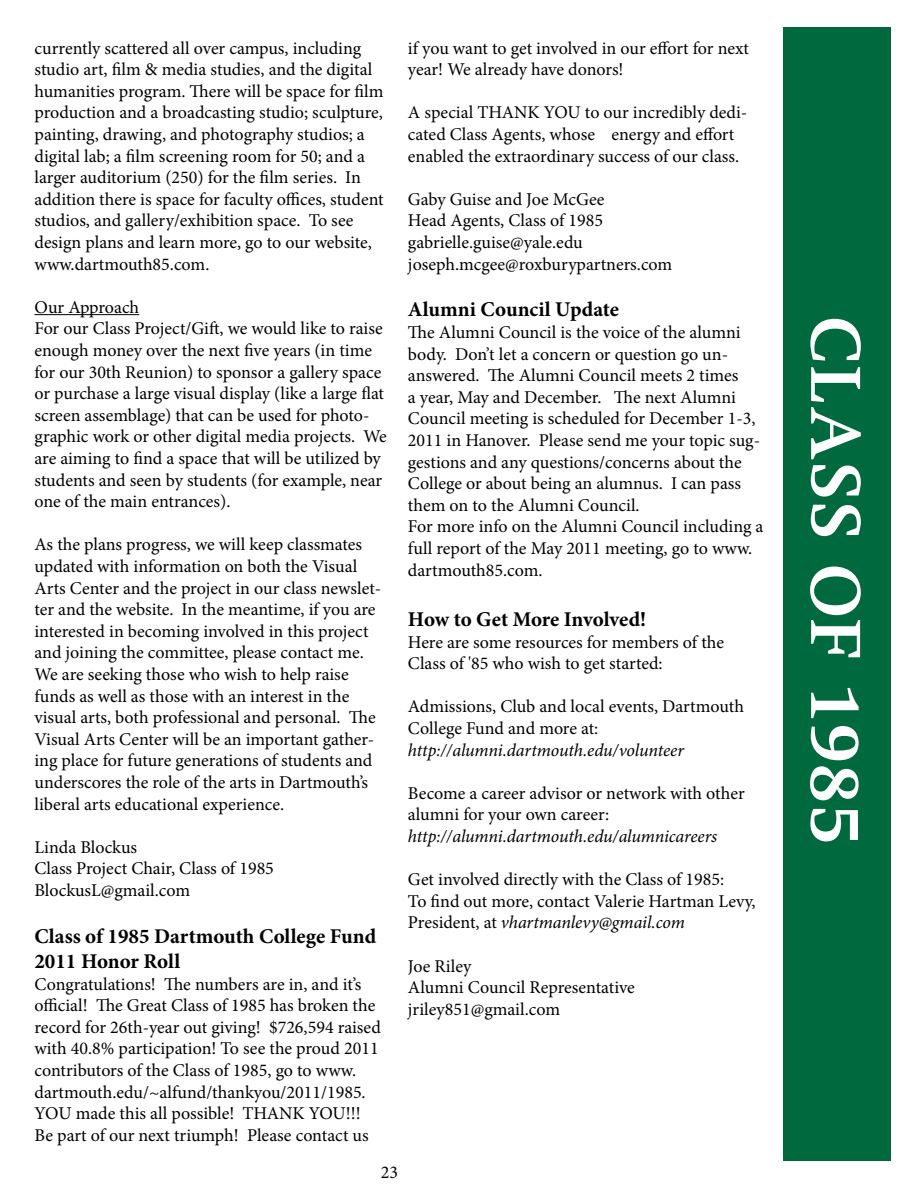
<style>
.page{position:relative;width:918px;height:1188px;background:#fff}
.page>*{position:absolute;margin:0;border:0;box-sizing:border-box;transform-origin:0 0}
.t1{font:700 72px "Swift LT Std";letter-spacing:.03em;color:#fff}
.t2{font:700 21px/25.2px "Minion Pro";color:#000}
.t3{font:18px/21.6px "Minion Pro";color:#000}
.t4{font:italic 18px "Minion Pro";letter-spacing:-.01em;color:#000}
.s1{font-style:italic}
</style>
<div class="page">
<div style="left:783px;top:27px;width:108px;height:1134px;background:#006a3e"></div>
<hr style="left:34px;top:314px;width:105px;height:1px;background:#000">
<p class="t3" style="left:34px;top:37px;width:351px">currently scattered all over campus, including studio art, film &amp; media studies, and the digital humanities program. There will be space for film production and a broadcasting studio; sculpture, painting, drawing, and photography studios; a digital lab; a film screening room for 50; and a larger auditorium (250) for the film series. In addition there is space for faculty offices, student studios, and gallery/exhibition space. To see design plans and learn more, go to our website, www.dartmouth85.com.</p>
<p class="t3" style="left:34px;top:296px;width:354px">Our Approach<br>For our Class Project/Gift, we would like to raise enough money over the next five years (in time for our 30th Reunion) to sponsor a gallery space or purchase a large visual display (like a large flat screen assemblage) that can be used for photo&shy;graphic work or other digital media projects. We are aiming to find a space that will be utilized by students and seen by students (for example, near one of the main entrances).</p>
<p class="t3" style="left:34px;top:534px;width:348px">As the plans progress, we will keep classmates updated with information on both the Visual Arts Center and the project in our class newslet&shy;ter and the website. In the meantime, if you are interested in becoming involved in this project and joining the committee, please contact me.<br>We are seeking those who wish to help raise funds as well as those with an interest in the visual arts, both professional and personal. The Visual Arts Center will be an important gather&shy;ing place for future generations of students and underscores the role of the arts in Dartmouth’s liberal arts educational experience.</p>
<p class="t3" style="left:34px;top:836px;width:241px">Linda Blockus<br>Class Project Chair, Class of 1985<br>BlockusL@gmail.com</p>
<p class="t2" style="left:34px;top:923px;width:343px">Class of 1985 Dartmouth College Fund<br>2011 Honor Roll</p>
<p class="t3" style="left:34px;top:973px;width:348px">Congratulations! The numbers are in, and it’s official! The Great Class of 1985 has broken the record for 26th-year out giving! $726,594 raised with 40.8% participation! To see the proud 2011 contributors of the Class of 1985, go to www. dartmouth.edu/~alfund/thankyou/2011/1985.<br>YOU made this all possible! THANK YOU!!!<br>Be part of our next triumph! Please contact us</p>
<p class="t3" style="left:381px;top:1161px;width:19px">23</p>
<p class="t3" style="left:408px;top:37px;width:343px">if you want to get involved in our effort for next year! We already have donors!</p>
<p class="t3" style="left:408px;top:102px;width:341px">A special THANK YOU to our incredibly dedi&shy;cated Class Agents, whose energy and effort enabled the extraordinary success of our class.</p>
<p class="t3" style="left:408px;top:188px;width:266px">Gaby Guise and Joe McGee<br>Head Agents, Class of 1985 gabrielle.guise@yale.edu joseph.mcgee@roxburypartners.com</p>
<p class="t2" style="left:408px;top:297px;width:212px">Alumni Council Update</p>
<p class="t3" style="left:408px;top:322px;width:357px">The Alumni Council is the voice of the alumni body. Don’t let a concern or question go un&shy;answered. The Alumni Council meets 2 times<br>a year, May and December. The next Alumni Council meeting is scheduled for December 1-3, 2011 in Hanover. Please send me your topic sug&shy;gestions and any questions/concerns about the College or about being an alumnus. I can pass them on to the Alumni Council.<br>For more info on the Alumni Council including a full report of the May 2011 meeting, go to www. dartmouth85.com.</p>
<p class="t2" style="left:408px;top:606px;width:240px">How to Get More Involved!</p>
<p class="t3" style="left:408px;top:631px;width:318px">Here are some resources for members of the<br>Class of '85 who wish to get started:</p>
<p class="t3" style="left:408px;top:696px;width:337px">Admissions, Club and local events, Dartmouth<br>College Fund and more at:</p>
<p class="t4" style="left:408px;top:738px;width:277px">http://alumni.dartmouth.edu/volunteer</p>
<p class="t3" style="left:408px;top:782px;width:338px">Become a career advisor or network with other alumni for your own career:</p>
<p class="t4" style="left:408px;top:824px;width:311px">http://alumni.dartmouth.edu/alumnicareers</p>
<p class="t3" style="left:408px;top:869px;width:349px">Get involved directly with the Class of 1985:<br>To find out more, contact Valerie Hartman Levy,<br>President, at <span class="s1">vhartmanlevy@gmail.com</span></p>
<p class="t3" style="left:408px;top:955px;width:228px">Joe Riley<br>Alumni Council Representative jriley851@gmail.com</p>
<h1 class="t1" style="left:875px;top:316px;width:529px;rotate:90deg">CLASS OF 1985</h1>
</div>
